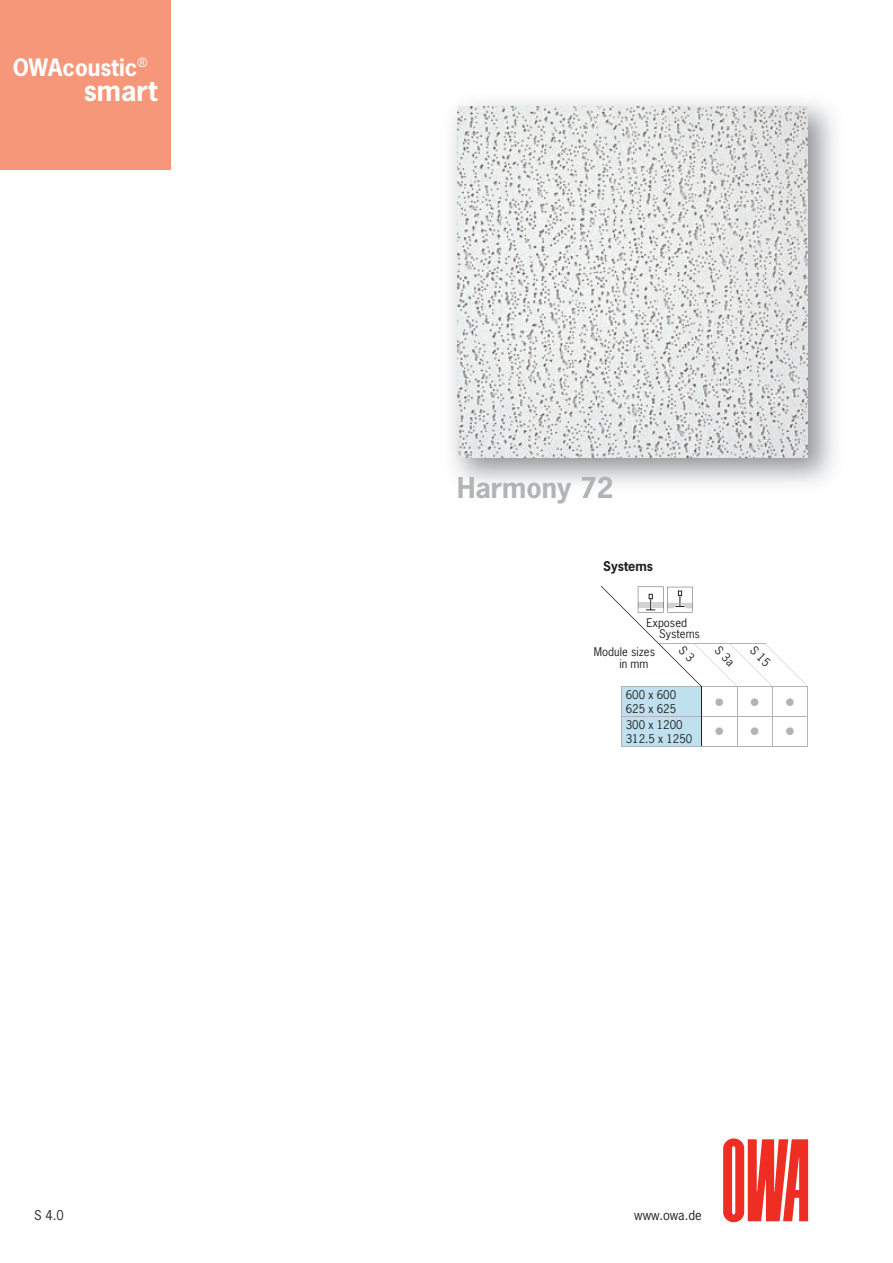
<style>
.page{position:relative;width:893px;height:1263px;background:#fff}
.page>*{position:absolute;margin:0;border:0;box-sizing:border-box;transform-origin:0 0}
.t1{font:700 27px "News Gothic";color:#b2b3b7}
.t2{font:700 27px "News Gothic";color:#fff}
.t3{font:700 22.5px "News Gothic";color:#fff}
.t4{font:700 20.25px "News Gothic";color:#b2b3b7}
.t5{font:12.75px "News Gothic";color:#231f20}
.t6{font:700 12.75px "News Gothic";color:#231f20}
.t7{font:11.25px/13.5px "News Gothic";color:#231f20}
</style>
<div class="page">
<img style="left:452px;top:101px;width:383px;height:384px">
<img style="left:457px;top:106px;width:351px;height:351px">
<svg style="left:723px;top:1138px;width:85px;height:84px"></svg>
<div style="left:0;top:0;width:170px;height:170px;background:#f6977a"></div>
<hr style="left:621px;top:746px;width:81px;height:1px;background:#b2b3b7">
<hr style="left:737px;top:746px;width:35px;height:1px;background:#b2b3b7">
<hr style="left:772px;top:746px;width:36px;height:1px;background:#b2b3b7">
<hr style="left:702px;top:746px;width:35px;height:1px;background:#b2b3b7">
<svg style="left:601px;top:586px;width:207px;height:160px"></svg>
<h2 class="t3" style="left:13px;top:52px;width:136px">OWAcoustic<sup>®</sup></h2>
<h1 class="t2" style="left:84px;top:73px;width:75px">smart</h1>
<h1 class="t1" style="left:457px;top:470px;width:158px">Harmony 72</h1>
<p class="t6" style="left:603px;top:558px;width:51px">Systems</p>
<p class="t7" style="left:659px;top:617px;width:42px;line-height:11.2px;text-indent:-13px">Exposed<br>Systems</p>
<p class="t7" style="left:619px;top:646px;width:37px;line-height:12px;text-indent:-26px">Module sizes in mm</p>
<p class="t7" style="left:626px;top:688px;width:52px">600 x 600<br>625 x 625</p>
<h3 class="t4" style="left:715px;top:689px;width:46px">• •</h3>
<h3 class="t4" style="left:785px;top:689px;width:11px">•</h3>
<p class="t7" style="left:626px;top:718px;width:100px">300 x 1200<br>312.5 x 1250 <sup>•</sup></p>
<h3 class="t4" style="left:750px;top:718px;width:46px">• •</h3>
<p class="t5" style="left:34px;top:1207px;width:31px">S 4.0</p>
<p class="t5" style="left:634px;top:1207px;width:69px">www.owa.de</p>
</div>
